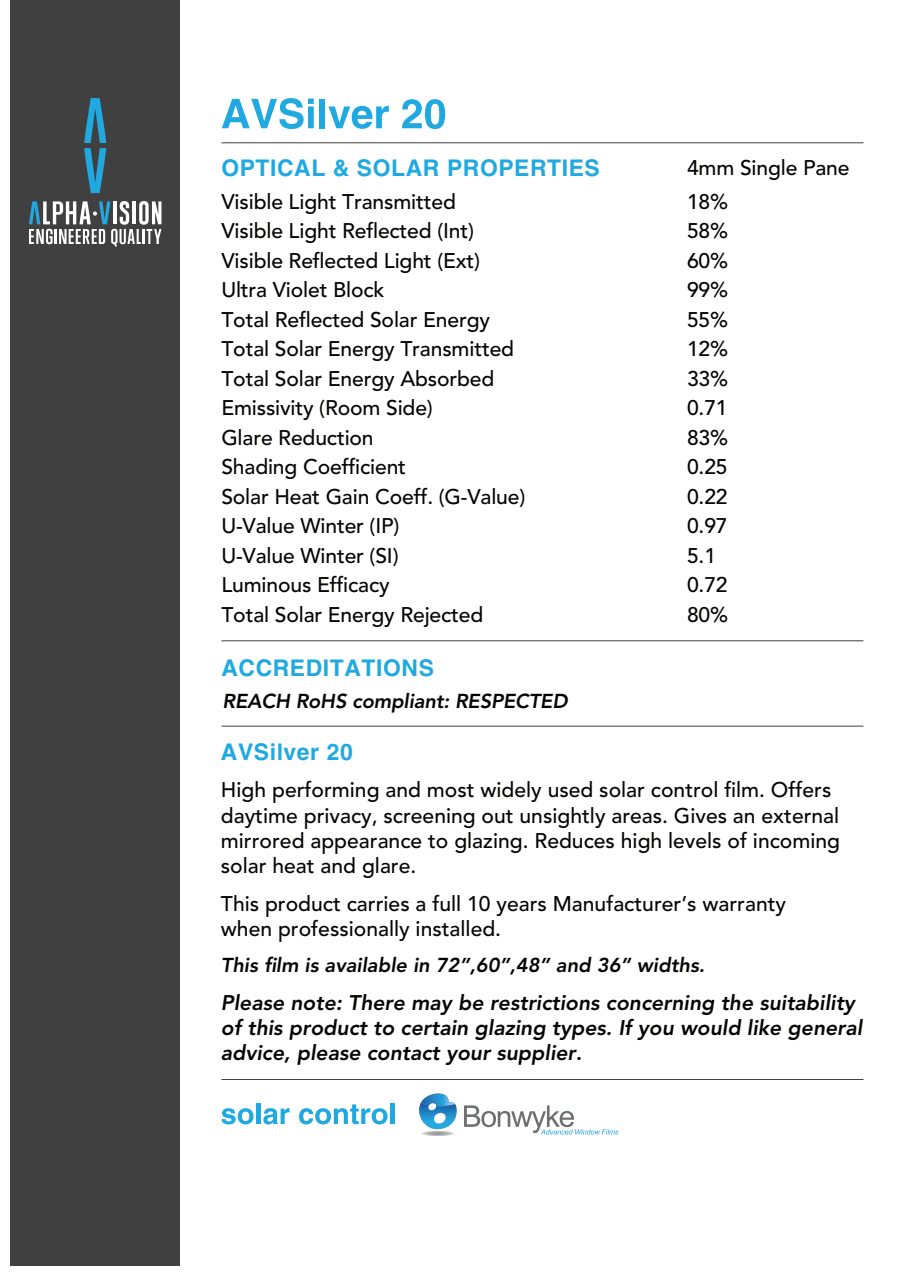
<style>
.page{position:relative;width:915px;height:1274px;background:#fff}
.page>*{position:absolute;margin:0;border:0;box-sizing:border-box;transform-origin:0 0}
.t1{font:700 22.95px "Helvetica";letter-spacing:.025em;color:#20a9e0}
.t2{font:500 21.15px/25.3px "Avenir LT Std";letter-spacing:-.005em;color:#050504}
.t3{font:italic 800 21.15px/25.3px "Avenir LT Std";color:#050504}
.t4{font:italic 800 20.1px "Avenir LT Std";color:#050504}
</style>
<div class="page">
<div style="left:11px;top:0;width:169px;height:1265px;background:#414041"></div>
<svg style="left:222px;top:98px;width:91px;height:31px"></svg>
<div style="left:319px;top:99px;width:6px;height:29px;background:#20a9e0"></div>
<svg style="left:328px;top:106px;width:60px;height:23px"></svg>
<svg style="left:402px;top:99px;width:43px;height:30px"></svg>
<hr style="left:221px;top:142px;width:642px;height:1px;background:#414041">
<hr style="left:221px;top:640px;width:642px;height:1px;background:#414041">
<hr style="left:221px;top:1079px;width:642px;height:1px;background:#414041">
<hr style="left:221px;top:725px;width:642px;height:1px;background:#414041">
<svg style="left:29px;top:201px;width:132px;height:46px"></svg>
<svg style="left:84px;top:98px;width:22px;height:95px"></svg>
<svg style="left:419px;top:1093px;width:38px;height:36px"></svg>
<img style="left:421px;top:1131px;width:33px;height:5px">
<svg style="left:464px;top:1105px;width:154px;height:29px"></svg>
<svg style="left:221px;top:1108px;width:32px;height:16px"></svg>
<hr style="left:256px;top:1103px;width:4px;height:21px;background:#20a9e0">
<svg style="left:263px;top:1108px;width:26px;height:16px"></svg>
<svg style="left:299px;top:1104px;width:88px;height:20px"></svg>
<hr style="left:390px;top:1103px;width:4px;height:21px;background:#20a9e0">
<p class="t1" style="left:221px;top:154px;width:380px">OPTICAL &amp; SOLAR PROPERTIES</p>
<p class="t2" style="left:686px;top:156px;width:164px">4mm Single Pane</p>
<p class="t2" style="left:221px;top:189px;width:236px">Visible Light Transmitted</p>
<p class="t2" style="left:686px;top:189px;width:43px">18%</p>
<p class="t2" style="left:221px;top:219px;width:254px">Visible Light Reflected (Int)</p>
<p class="t2" style="left:686px;top:219px;width:43px">58%</p>
<p class="t2" style="left:221px;top:248px;width:260px">Visible Reflected Light (Ext)</p>
<p class="t2" style="left:686px;top:248px;width:43px">60%</p>
<p class="t2" style="left:221px;top:278px;width:165px">Ultra Violet Block</p>
<p class="t2" style="left:686px;top:278px;width:43px">99%</p>
<p class="t2" style="left:221px;top:307px;width:270px">Total Reflected Solar Energy</p>
<p class="t2" style="left:686px;top:307px;width:43px">55%</p>
<p class="t2" style="left:221px;top:337px;width:294px">Total Solar Energy Transmitted</p>
<p class="t2" style="left:686px;top:337px;width:43px">12%</p>
<p class="t2" style="left:221px;top:366px;width:274px">Total Solar Energy Absorbed</p>
<p class="t2" style="left:686px;top:366px;width:43px">33%</p>
<p class="t2" style="left:221px;top:396px;width:213px">Emissivity (Room Side)</p>
<p class="t2" style="left:686px;top:396px;width:42px">0.71</p>
<p class="t2" style="left:221px;top:425px;width:154px">Glare Reduction</p>
<p class="t2" style="left:686px;top:425px;width:43px">83%</p>
<p class="t2" style="left:221px;top:455px;width:186px">Shading Coefficient</p>
<p class="t2" style="left:686px;top:455px;width:42px">0.25</p>
<p class="t2" style="left:221px;top:484px;width:305px">Solar Heat Gain Coeff. (G-Value)</p>
<p class="t2" style="left:686px;top:484px;width:42px">0.22</p>
<p class="t2" style="left:221px;top:514px;width:179px">U-Value Winter (IP)</p>
<p class="t2" style="left:686px;top:514px;width:42px">0.97</p>
<p class="t2" style="left:221px;top:543px;width:179px">U-Value Winter (SI)</p>
<p class="t2" style="left:686px;top:543px;width:31px">5.1</p>
<p class="t2" style="left:221px;top:573px;width:170px">Luminous Efficacy</p>
<p class="t2" style="left:686px;top:573px;width:42px">0.72</p>
<p class="t2" style="left:221px;top:602px;width:263px">Total Solar Energy Rejected</p>
<p class="t2" style="left:686px;top:602px;width:43px">80%</p>
<p class="t1" style="left:221px;top:653px;width:214px">ACCREDITATIONS</p>
<p class="t4" style="left:222px;top:689px;width:346px">REACH RoHS compliant: RESPECTED</p>
<p class="t1" style="left:221px;top:737px;width:133px">AVSilver 20</p>
<p class="t2" style="left:221px;top:778px;width:620px">High performing and most widely used solar control film. Offers daytime privacy, screening out unsightly areas. Gives an external mirrored appearance to glazing. Reduces high levels of incoming solar heat and glare.</p>
<p class="t2" style="left:221px;top:891px;width:566px">This product carries a full 10 years Manufacturer’s warranty when professionally installed.</p>
<p class="t4" style="left:221px;top:953px;width:485px">This film is available in 72”,60”,48” and 36” widths.</p>
<p class="t3" style="left:221px;top:990px;width:642px">Please note: There may be restrictions concerning the suitability of this product to certain glazing types. If you would like general advice, please contact your supplier.</p>
</div>
